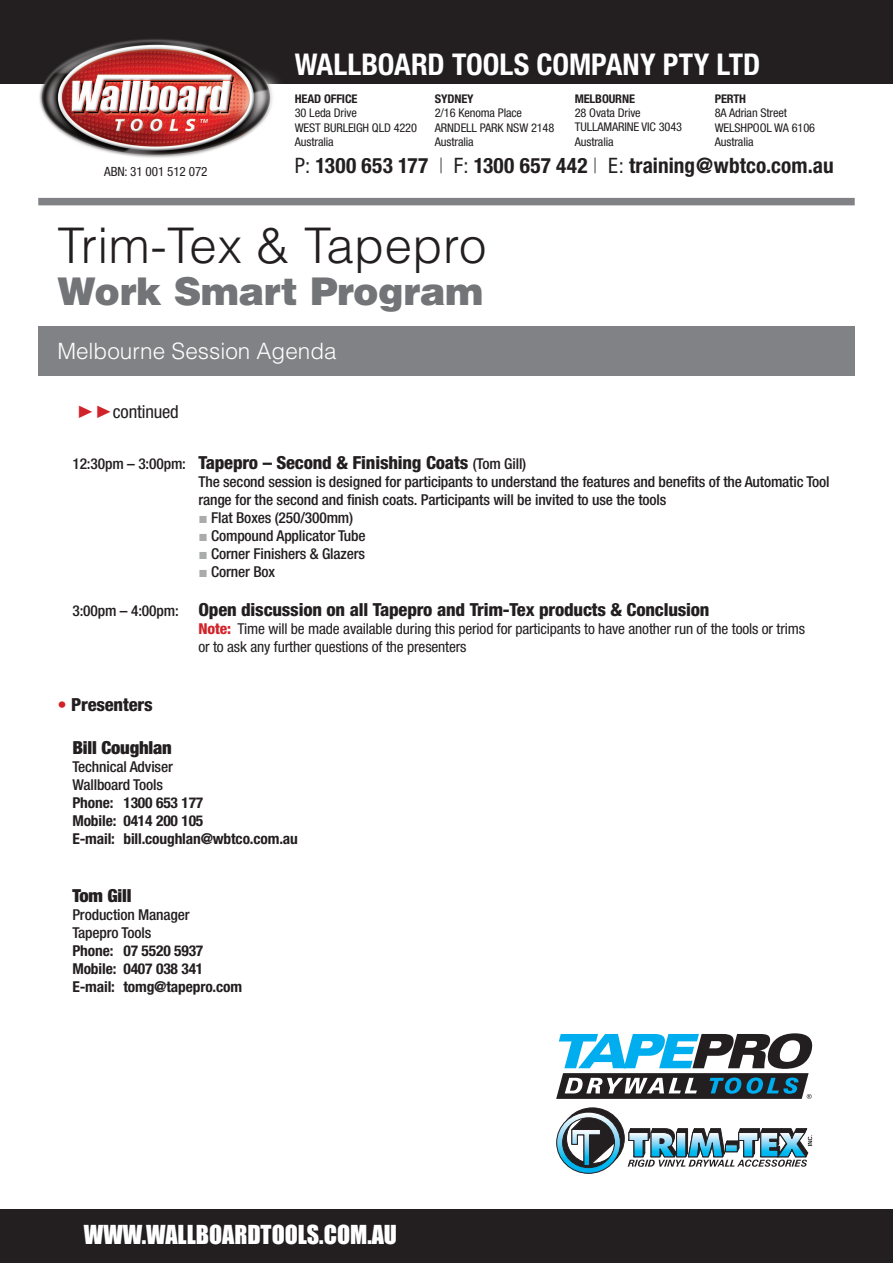
<style>
.page{position:relative;width:893px;height:1263px;background:#fff}
.page>*{position:absolute;margin:0;border:0;box-sizing:border-box;transform-origin:0 0}
.t1{font:300 49.2px "Helvetica LT Std";letter-spacing:.01em;color:#231f20}
.t2{font:900 38.25px "Helvetica LT Std";letter-spacing:-.01em;color:#727477}
.t3{font:700 condensed 30px "Helvetica Neue";color:#fff}
.t4{font:24px "Impact";color:#fff}
.t5{font:300 22.5px "Helvetica LT Std";color:#fff}
.t6{font:700 condensed 21.3px "Helvetica Neue";letter-spacing:.005em;color:#231f20}
.t7{font:800 condensed 18px "Helvetica Neue";letter-spacing:-.01em;color:#231f20}
.t8{font:900 condensed 18px "Helvetica Neue";letter-spacing:-.01em;color:#231f20}
.t9{font:condensed 18px "Helvetica Neue";letter-spacing:-.01em;color:#231f20}
.t10{font:500 condensed 15px/18px "Helvetica Neue";letter-spacing:-.01em;color:#231f20}
.t11{font:condensed 15px/18px "Helvetica Neue";letter-spacing:-.01em;color:#231f20}
.t12{font:700 condensed 15px "Helvetica Neue";letter-spacing:-.01em;color:#231f20}
.t13{font:condensed 12.75px "Helvetica Neue";letter-spacing:-.01em;color:#231f20}
.t14{font:condensed 12px "Helvetica Neue";letter-spacing:-.01em;color:#231f20}
.t15{font:700 condensed 12px "Helvetica Neue";letter-spacing:-.01em;color:#231f20}
.s1{font-weight:400}
.s2{font-weight:100}
.s3{font-family:"Impact";font-stretch:normal;color:#d1232a}
.s4{font-weight:500;font-size:15px}
.s5{font-family:"Impact";font-weight:400;font-stretch:normal;color:#aaacac}
.s6{font-weight:800;color:#d1232a}
.s7{color:#d1232a}
</style>
<div class="page">
<div style="left:38px;top:327px;width:817px;height:49px;background:#808285"></div>
<div style="left:0;top:1209px;width:893px;height:54px;background:#231f20"></div>
<div style="left:0;top:0;width:893px;height:83px;background:#231f20"></div>
<img style="left:11px;top:39px;width:290px;height:159px">
<div style="left:38px;top:198px;width:817px;height:7px;background:#808285"></div>
<svg style="left:556px;top:1033px;width:256px;height:66px"></svg>
<svg style="left:556px;top:1107px;width:256px;height:67px"></svg>
<p class="t3" style="left:295px;top:47px;width:467px">WALLBOARD TOOLS COMPANY PTY LTD</p>
<p class="t13" style="left:104px;top:164px;width:105px">ABN: 31 001 512 072</p>
<p class="t15" style="left:295px;top:91px;width:64px">HEAD OFFICE</p>
<p class="t14" style="left:295px;top:106px;width:64px">30 Leda Drive</p>
<p class="t14" style="left:295px;top:120px;width:124px">WEST BURLEIGH QLD 4220</p>
<p class="t14" style="left:295px;top:135px;width:40px">Australia</p>
<p class="t15" style="left:435px;top:91px;width:40px">SYDNEY</p>
<p class="t14" style="left:435px;top:106px;width:89px">2/16 Kenoma Place</p>
<p class="t14" style="left:435px;top:120px;width:121px">ARNDELL PARK NSW 2148</p>
<p class="t14" style="left:435px;top:135px;width:40px">Australia</p>
<p class="t15" style="left:575px;top:91px;width:62px">MELBOURNE</p>
<p class="t14" style="left:575px;top:106px;width:68px">28 Ovata Drive</p>
<p class="t14" style="left:575px;top:120px;width:109px">TULLAMARINE VIC 3043</p>
<p class="t14" style="left:575px;top:135px;width:40px">Australia</p>
<p class="t15" style="left:715px;top:91px;width:33px">PERTH</p>
<p class="t14" style="left:715px;top:106px;width:74px">8A Adrian Street</p>
<p class="t14" style="left:715px;top:120px;width:102px">WELSHPOOL WA 6106</p>
<p class="t14" style="left:715px;top:135px;width:40px">Australia</p>
<p class="t6" style="left:295px;top:152px;width:540px"><span class="s1">P:</span> 1300 653 177 <span class="s2">|</span> <span class="s1">F:</span> 1300 657 442 <span class="s2">|</span> <span class="s1">E:</span> training@wbtco.com.au</p>
<p class="t1" style="left:57px;top:215px;width:430px">Trim-Tex &amp; Tapepro</p>
<p class="t2" style="left:57px;top:266px;width:427px">Work Smart Program</p>
<p class="t5" style="left:57px;top:337px;width:281px">Melbourne Session Agenda</p>
<p class="t9" style="left:77px;top:401px;width:104px"><span class="s3">►►</span>continued</p>
<p class="t7" style="left:72px;top:451px;width:455px"><span class="s4">12:30pm – 3:00pm:</span> Tapepro – Second &amp; Finishing Coats <span class="s4">(Tom Gill)</span></p>
<p class="t10" style="left:198px;top:472px;width:633px">The second session is designed for participants to understand the features and benefits of the Automatic Tool range for the second and finish coats. Participants will be invited to use the tools</p>
<p class="t10" style="left:198px;top:508px;width:156px"><span class="s5">■</span> Flat Boxes (250/300mm)</p>
<p class="t10" style="left:198px;top:526px;width:169px"><span class="s5">■</span> Compound Applicator Tube</p>
<p class="t10" style="left:198px;top:544px;width:168px"><span class="s5">■</span> Corner Finishers &amp; Glazers</p>
<p class="t10" style="left:198px;top:562px;width:78px"><span class="s5">■</span> Corner Box</p>
<p class="t7" style="left:72px;top:598px;width:639px"><span class="s4">3:00pm – 4:00pm:</span> Open discussion on all Tapepro and Trim-Tex products &amp; Conclusion</p>
<p class="t11" style="left:198px;top:620px;width:608px"><span class="s6">Note:</span> Time will be made available during this period for participants to have another run of the tools or trims or to ask any further questions of the presenters</p>
<p class="t7" style="left:57px;top:694px;width:97px"><span class="s7">•</span> Presenters</p>
<p class="t8" style="left:72px;top:737px;width:101px">Bill Coughlan</p>
<p class="t10" style="left:72px;top:758px;width:102px">Technical Adviser</p>
<p class="t10" style="left:72px;top:776px;width:92px">Wallboard Tools</p>
<p class="t12" style="left:72px;top:794px;width:132px">Phone: 1300 653 177</p>
<p class="t12" style="left:72px;top:812px;width:132px">Mobile: 0414 200 105</p>
<p class="t12" style="left:72px;top:830px;width:227px">E-mail: bill.coughlan@wbtco.com.au</p>
<p class="t8" style="left:72px;top:884px;width:61px">Tom Gill</p>
<p class="t10" style="left:72px;top:905px;width:119px">Production Manager</p>
<p class="t10" style="left:72px;top:923px;width:80px">Tapepro Tools</p>
<p class="t12" style="left:72px;top:942px;width:132px">Phone: 07 5520 5937</p>
<p class="t12" style="left:72px;top:960px;width:132px">Mobile: 0407 038 341</p>
<p class="t12" style="left:72px;top:978px;width:171px">E-mail: tomg@tapepro.com</p>
<p class="t4" style="left:84px;top:1216px;width:315px">WWW.WALLBOARDTOOLS.COM.AU</p>
</div>
